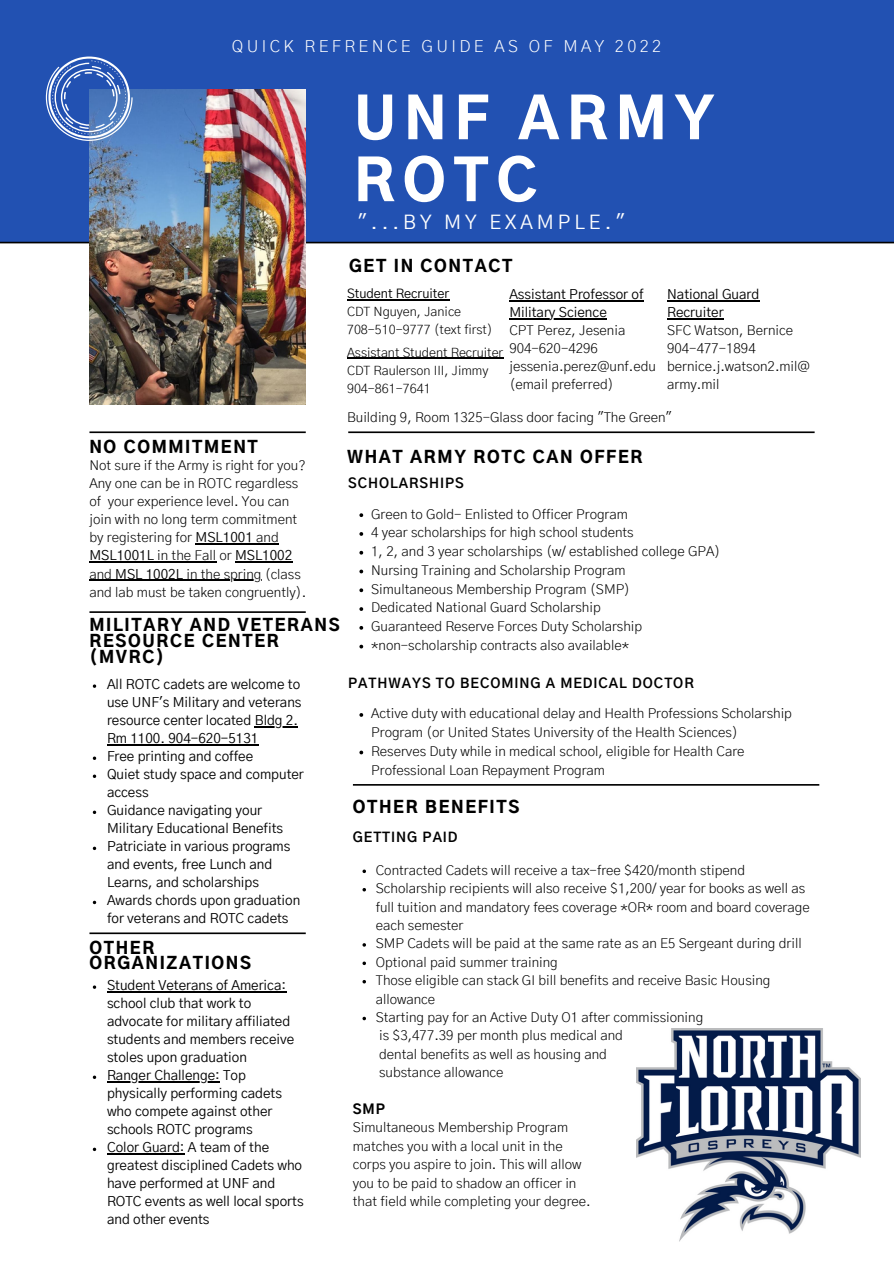
<style>
.page{position:relative;width:894px;height:1264px;background:#fff}
.page>*{position:absolute;margin:0;border:0;box-sizing:border-box;transform-origin:0 0}
.t1{font:900 55.95px/61.9px "Gothic A1";letter-spacing:.14em;color:#fff}
.t2{font:19.5px "Gothic A1";letter-spacing:.205em;color:#fff}
.t3{font:900 16.5px/15.8px "Gothic A1";letter-spacing:.1em;color:#000}
.t4{font:300 16.5px "Gothic A1";letter-spacing:.205em;color:#fff}
.t5{font:300 13.5px/18px "Gothic A1";color:#000}
.t6{font:13.5px/18px "Gothic A1";color:#000}
.t7{font:700 13.5px "Gothic A1";letter-spacing:.07em;color:#000}
.t8{font:800 13.5px "Gothic A1";color:#000}
.t9{font:300 12.75px/17.9px "Gothic A1";color:#000}
.s1{font-weight:400}
</style>
<div class="page">
<hr style="left:107px;top:1081px;width:113px;height:1px;background:#000">
<hr style="left:255px;top:726px;width:43px;height:1px;background:#000">
<hr style="left:115px;top:579px;width:68px;height:1px;background:#000">
<hr style="left:183px;top:579px;width:78px;height:1px;background:#000">
<svg style="left:89px;top:579px;width:26px;height:1px"></svg>
<svg style="left:353px;top:784px;width:466px;height:1px"></svg>
<svg style="left:89px;top:611px;width:217px;height:2px"></svg>
<svg style="left:89px;top:932px;width:217px;height:2px"></svg>
<svg style="left:89px;top:431px;width:217px;height:2px"></svg>
<svg style="left:348px;top:431px;width:466px;height:2px"></svg>
<hr style="left:195px;top:543px;width:58px;height:1px;background:#000">
<svg style="left:253px;top:543px;width:26px;height:1px"></svg>
<hr style="left:89px;top:561px;width:65px;height:1px;background:#000">
<hr style="left:154px;top:561px;width:62px;height:1px;background:#000">
<hr style="left:235px;top:561px;width:57px;height:1px;background:#000">
<hr style="left:107px;top:744px;width:151px;height:1px;background:#000">
<hr style="left:107px;top:991px;width:179px;height:1px;background:#000">
<hr style="left:107px;top:1153px;width:77px;height:1px;background:#000">
<div style="left:0;top:0;width:893px;height:242px;background:#2251b2"></div>
<svg style="left:0;top:242px;width:893px;height:1px"></svg>
<img style="left:89px;top:89px;width:217px;height:316px">
<svg style="left:46px;top:57px;width:87px;height:84px"></svg>
<hr style="left:347px;top:299px;width:102px;height:1px;background:#000">
<hr style="left:347px;top:358px;width:156px;height:1px;background:#000">
<hr style="left:509px;top:300px;width:134px;height:1px;background:#000">
<hr style="left:509px;top:318px;width:97px;height:1px;background:#000">
<hr style="left:667px;top:300px;width:92px;height:1px;background:#000">
<hr style="left:667px;top:318px;width:56px;height:1px;background:#000">
<svg style="left:93px;top:684px;width:3px;height:4px"></svg>
<svg style="left:93px;top:756px;width:3px;height:4px"></svg>
<svg style="left:93px;top:774px;width:3px;height:4px"></svg>
<svg style="left:359px;top:513px;width:4px;height:4px"></svg>
<svg style="left:359px;top:532px;width:4px;height:4px"></svg>
<svg style="left:359px;top:551px;width:4px;height:3px"></svg>
<svg style="left:359px;top:569px;width:4px;height:4px"></svg>
<svg style="left:359px;top:588px;width:4px;height:4px"></svg>
<svg style="left:359px;top:607px;width:4px;height:4px"></svg>
<svg style="left:359px;top:626px;width:4px;height:3px"></svg>
<svg style="left:359px;top:644px;width:4px;height:4px"></svg>
<svg style="left:359px;top:713px;width:4px;height:3px"></svg>
<svg style="left:359px;top:750px;width:4px;height:4px"></svg>
<svg style="left:93px;top:810px;width:3px;height:4px"></svg>
<svg style="left:93px;top:846px;width:3px;height:4px"></svg>
<svg style="left:93px;top:1147px;width:3px;height:4px"></svg>
<svg style="left:362px;top:869px;width:4px;height:4px"></svg>
<svg style="left:362px;top:888px;width:4px;height:3px"></svg>
<svg style="left:362px;top:961px;width:4px;height:4px"></svg>
<svg style="left:362px;top:980px;width:4px;height:3px"></svg>
<svg style="left:362px;top:1016px;width:4px;height:4px"></svg>
<img style="left:636px;top:1028px;width:224px;height:213px">
<h1 class="t4" style="left:232px;top:38px;width:430px">QUICK REFRENCE GUIDE AS OF MAY 2022</h1>
<h1 class="t1" style="left:354px;top:92px;width:361px">UNF ARMY<br>ROTC</h1>
<h1 class="t2" style="left:357px;top:214px;width:269px">"...BY MY EXAMPLE."</h1>
<h2 class="t3" style="left:349px;top:259px;width:165px">GET IN CONTACT</h2>
<p class="t9" style="left:347px;top:286px;width:147px"><span class="s1">Student Recruiter<br></span>CDT Nguyen, Janice<br>708-510-9777 (text first)</p>
<p class="t9" style="left:347px;top:344px;width:158px">Assistant Student Recruiter<br>CDT Raulerson III, Jimmy<br>904-861-7641</p>
<p class="t5" style="left:347px;top:409px;width:326px">Building 9, Room 1325-Glass door facing "The Green"</p>
<p class="t5" style="left:509px;top:286px;width:148px"><span class="s1">Assistant Professor of<br>Military Science<br></span>CPT Perez, Jesenia<br>904-620-4296 jessenia.perez@unf.edu (email preferred)</p>
<p class="t5" style="left:667px;top:286px;width:144px"><span class="s1">National Guard<br>Recruiter<br></span>SFC Watson, Bernice<br>904-477-1894 bernice.j.watson2.mil@ army.mil</p>
<h4 class="t3" style="left:89px;top:440px;width:170px">NO COMMITMENT</h4>
<p class="t5" style="left:89px;top:457px;width:217px">Not sure if the Army is right for you?<br>Any one can be in ROTC regardless of your experience level. You can join with no long term commitment by registering for <span class="s1">MSL1001</span> and<br><span class="s1">MSL1001L</span> in the Fall or <span class="s1">MSL1002 </span>and <span class="s1">MSL 1002L</span> in the spring (class</p>
<p class="t5" style="left:89px;top:583px;width:218px">and lab must be taken congruently).</p>
<h4 class="t3" style="left:89px;top:618px;width:252px">MILITARY AND VETERANS<br>RESOURCE CENTER (MVRC)</h4>
<p class="t6" style="left:107px;top:676px;width:196px">All ROTC cadets are welcome to use UNF's Military and veterans resource center located Bldg 2.<br>Rm 1100. 904-620-5131</p>
<p class="t6" style="left:107px;top:748px;width:148px">Free printing and coffee</p>
<p class="t6" style="left:107px;top:766px;width:198px">Quiet study space and computer</p>
<h4 class="t3" style="left:347px;top:450px;width:297px">WHAT ARMY ROTC CAN OFFER</h4>
<h5 class="t7" style="left:348px;top:477px;width:117px">SCHOLARSHIPS</h5>
<p class="t5" style="left:371px;top:505px;width:258px">Green to Gold- Enlisted to Officer Program</p>
<p class="t5" style="left:371px;top:524px;width:264px">4 year scholarships for high school students</p>
<p class="t5" style="left:371px;top:543px;width:351px">1, 2, and 3 year scholarships (w/ established college GPA)</p>
<p class="t5" style="left:371px;top:562px;width:256px">Nursing Training and Scholarship Program</p>
<p class="t5" style="left:371px;top:580px;width:260px">Simultaneous Membership Program (SMP)</p>
<p class="t5" style="left:371px;top:599px;width:231px">Dedicated National Guard Scholarship</p>
<p class="t5" style="left:371px;top:618px;width:272px">Guaranteed Reserve Forces Duty Scholarship</p>
<p class="t5" style="left:371px;top:637px;width:259px">*non-scholarship contracts also available*</p>
<h5 class="t7" style="left:348px;top:676px;width:347px">PATHWAYS TO BECOMING A MEDICAL DOCTOR</h5>
<p class="t5" style="left:371px;top:705px;width:422px;line-height:18.8px">Active duty with educational delay and Health Professions Scholarship<br>Program (or United States University of the Health Sciences)</p>
<p class="t5" style="left:371px;top:742px;width:375px;line-height:18.8px">Reserves Duty while in medical school, eligible for Health Care<br>Professional Loan Repayment Program</p>
<p class="t6" style="left:107px;top:784px;width:43px">access</p>
<p class="t6" style="left:107px;top:802px;width:177px">Guidance navigating your<br>Military Educational Benefits</p>
<p class="t6" style="left:107px;top:838px;width:185px">Patriciate in various programs and events, free Lunch and<br>Learns, and scholarships</p>
<p class="t6" style="left:107px;top:892px;width:195px">Awards chords upon graduation for veterans and ROTC cadets</p>
<h4 class="t3" style="left:89px;top:940px;width:163px">OTHER<br>ORGANIZATIONS</h4>
<p class="t6" style="left:107px;top:976px;width:189px">Student Veterans of America: school club that work to advocate for military affiliated students and members receive stoles upon graduation</p>
<p class="t6" style="left:107px;top:1067px;width:176px">Ranger Challenge: Top physically performing cadets who compete against other schools ROTC programs</p>
<p class="t6" style="left:107px;top:1139px;width:198px">Color Guard: A team of the greatest disciplined Cadets who have performed at UNF and<br>ROTC events as well local sports and other events</p>
<h4 class="t3" style="left:353px;top:800px;width:168px">OTHER BENEFITS</h4>
<h5 class="t7" style="left:353px;top:831px;width:106px">GETTING PAID</h5>
<p class="t5" style="left:376px;top:861px;width:370px">Contracted Cadets will receive a tax-free $420/month stipend</p>
<p class="t5" style="left:376px;top:880px;width:435px;line-height:18.5px">Scholarship recipients will also receive $1,200/ year for books as well as full tuition and mandatory fees coverage *OR* room and board coverage each semester</p>
<p class="t5" style="left:376px;top:935px;width:427px">SMP Cadets will be paid at the same rate as an E5 Sergeant during drill</p>
<p class="t5" style="left:376px;top:953px;width:183px">Optional paid summer training</p>
<p class="t5" style="left:376px;top:972px;width:396px;line-height:18.5px">Those eligible can stack GI bill benefits and receive Basic Housing allowance</p>
<p class="t5" style="left:376px;top:1009px;width:329px">Starting pay for an Active Duty O1 after commissioning</p>
<p class="t5" style="left:379px;top:1027px;width:245px;line-height:18.5px">is $3,477.39 per month plus medical and dental benefits as well as housing and substance allowance</p>
<p class="t8" style="left:353px;top:1103px;width:34px">SMP</p>
<p class="t5" style="left:353px;top:1119px;width:239px;line-height:18.5px">Simultaneous Membership Program matches you with a local unit in the corps you aspire to join. This will allow you to be paid to shadow an officer in that field while completing your degree.</p>
</div>
